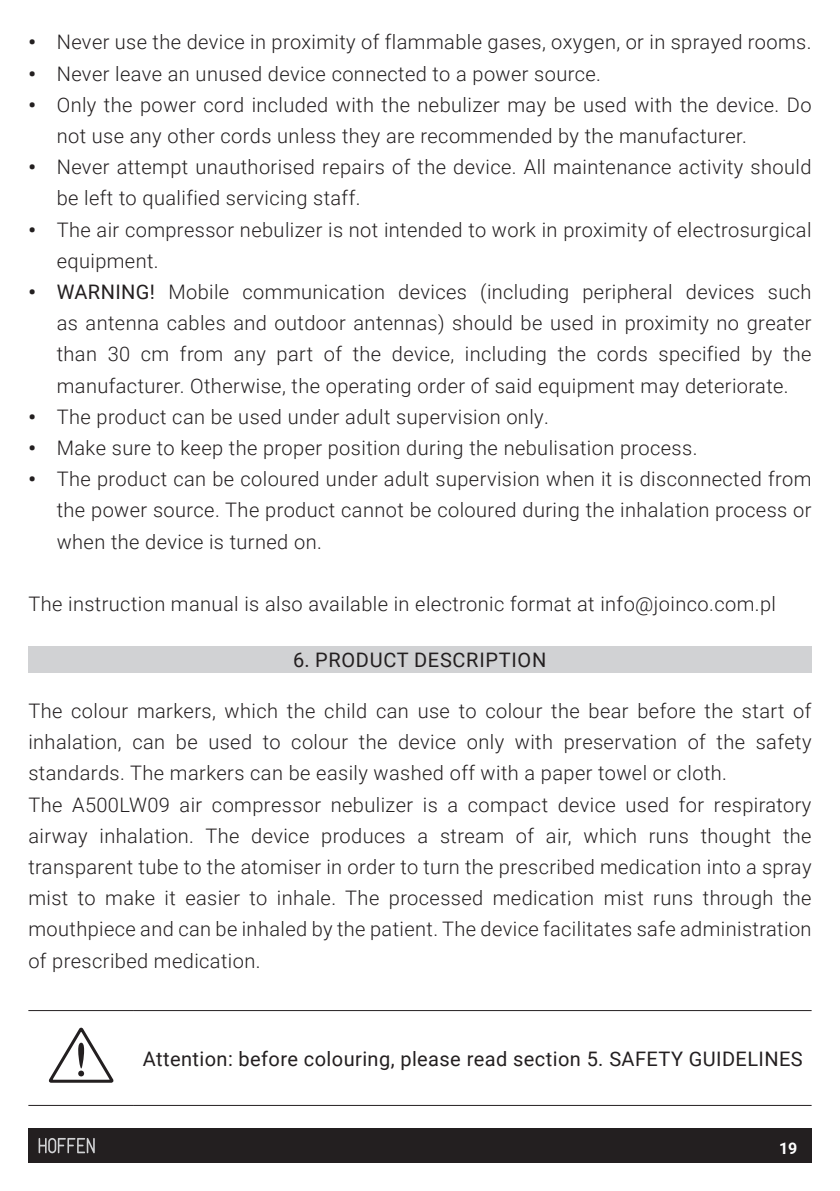
<style>
.page{position:relative;width:840px;height:1191px;background:#fff}
.page>*{position:absolute;margin:0;border:0;box-sizing:border-box;transform-origin:0 0}
.ZWYKŁY{font:300 20px/31.2px "Roboto";letter-spacing:.02em;color:#231f20;text-align:justify}
.ZWYKŁY-2{font:20px "Roboto";letter-spacing:.02em;color:#231f20}
.EN_DO_SPISU_TYTUL{font:20px "Roboto";letter-spacing:.035em;color:#231f20}
.t1{font:700 16px "Roboto";color:#fff}
.s1{font-weight:900}
.s2{font-weight:400}
</style>
<div class="page">
<div style="left:28px;top:646px;width:783px;height:27px;background:#d1d2d4"></div>
<hr style="left:28px;top:1010px;width:106px;height:1px;background:#231f20">
<hr style="left:134px;top:1010px;width:677px;height:1px;background:#231f20">
<hr style="left:28px;top:1105px;width:106px;height:1px;background:#231f20">
<hr style="left:134px;top:1105px;width:677px;height:1px;background:#231f20">
<svg style="left:48px;top:1027px;width:66px;height:56px"></svg>
<div style="left:28px;top:1128px;width:783px;height:34px;background:#231f20"></div>
<svg style="left:39px;top:1138px;width:56px;height:15px"></svg>
<p class="ZWYKŁY" style="left:28px;top:26px;width:784px"><span class="s1">•</span> Never use the device in proximity of flammable gases, oxygen, or in sprayed rooms.</p>
<p class="ZWYKŁY" style="left:28px;top:57px;width:574px"><span class="s1">•</span> Never leave an unused device connected to a power source.</p>
<p class="ZWYKŁY" style="left:57px;top:88px;width:756px;text-indent:-28px"><span class="s1">•</span> Only the power cord included with the nebulizer may be used with the device. Do not use any other cords unless they are recommended by the manufacturer.</p>
<p class="ZWYKŁY" style="left:57px;top:151px;width:755px;text-indent:-28px"><span class="s1">•</span> Never attempt unauthorised repairs of the device. All maintenance activity should be left to qualified servicing staff.</p>
<p class="ZWYKŁY" style="left:57px;top:213px;width:755px;text-indent:-28px"><span class="s1">•</span> The air compressor nebulizer is not intended to work in proximity of electrosurgical equipment.</p>
<p class="ZWYKŁY" style="left:57px;top:275px;width:755px;text-indent:-28px"><span class="s1">•</span> <span class="s2">WARNING!</span> Mobile communication devices (including peripheral devices such as antenna cables and outdoor antennas) should be used in proximity no greater than 30 cm from any part of the device, including the cords specified by the manufacturer. Otherwise, the operating order of said equipment may deteriorate.</p>
<p class="ZWYKŁY" style="left:28px;top:400px;width:521px"><span class="s1">•</span> The product can be used under adult supervision only.</p>
<p class="ZWYKŁY" style="left:28px;top:431px;width:670px"><span class="s1">•</span> Make sure to keep the proper position during the nebulisation process.</p>
<p class="ZWYKŁY" style="left:57px;top:463px;width:755px;text-indent:-28px"><span class="s1">•</span> The product can be coloured under adult supervision when it is disconnected from the power source. The product cannot be coloured during the inhalation process or when the device is turned on.</p>
<p class="ZWYKŁY" style="left:28px;top:587px;width:748px">The instruction manual is also available in electronic format at info@joinco.com.pl</p>
<p class="EN_DO_SPISU_TYTUL" style="left:293px;top:646px;width:254px">6. PRODUCT DESCRIPTION</p>
<p class="ZWYKŁY" style="left:28px;top:694px;width:784px">The colour markers, which the child can use to colour the bear before the start of inhalation, can be used to colour the device only with preservation of the safety standards. The markers can be easily washed off with a paper towel or cloth.</p>
<p class="ZWYKŁY" style="left:28px;top:788px;width:784px">The A500LW09 air compressor nebulizer is a compact device used for respiratory airway inhalation. The device produces a stream of air, which runs thought the transparent tube to the atomiser in order to turn the prescribed medication into a spray mist to make it easier to inhale. The processed medication mist runs through the mouthpiece and can be inhaled by the patient. The device facilitates safe administration of prescribed medication.</p>
<p class="ZWYKŁY-2" style="left:143px;top:1044px;width:661px">Attention: before colouring, please read section 5. SAFETY GUIDELINES</p>
<p class="t1" style="left:778px;top:1137px;width:20px">19</p>
</div>
